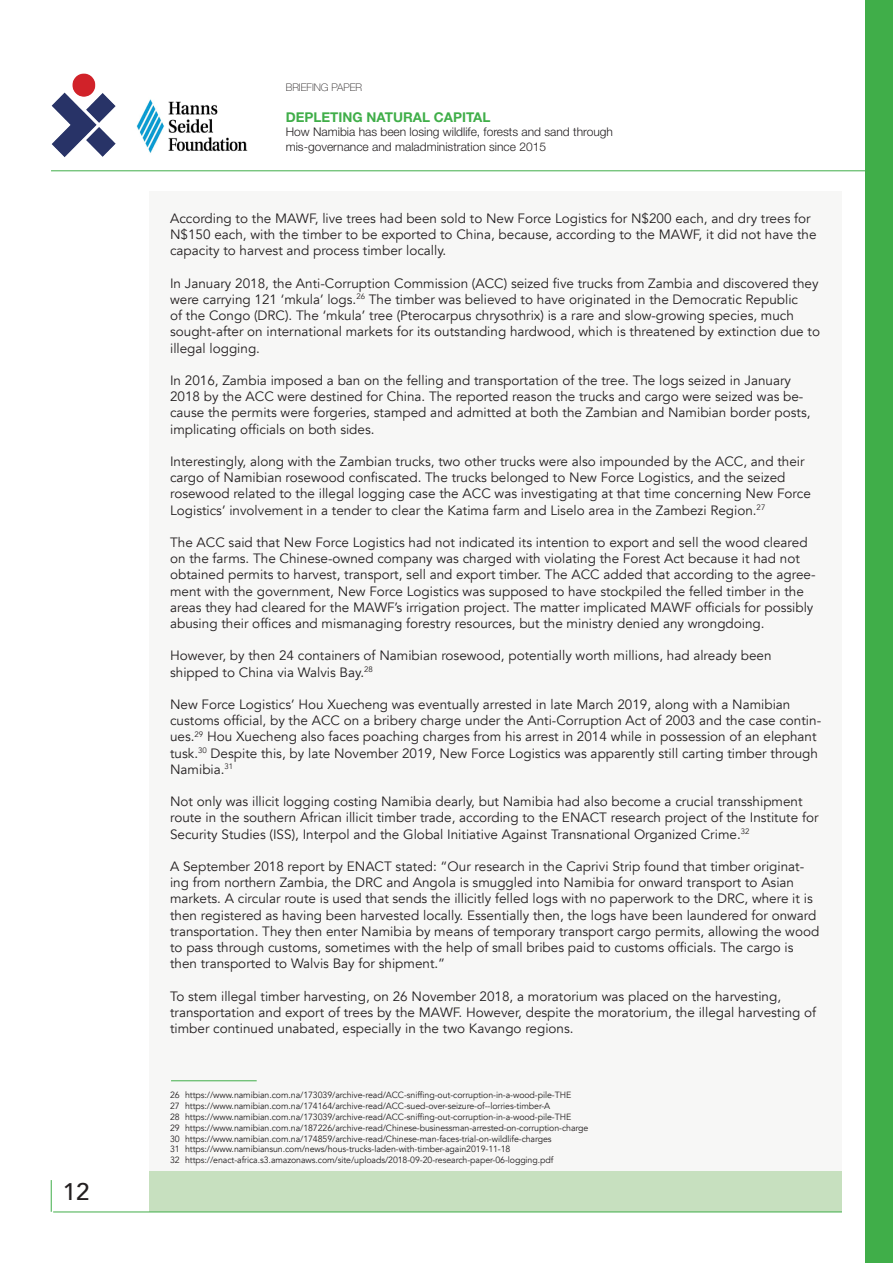
<style>
.page{position:relative;width:893px;height:1263px;background:#fff}
.page>*{position:absolute;margin:0;border:0;box-sizing:border-box;transform-origin:0 0}
.t1{font:500 24px "Avenir";color:#231f20}
.t2{font:13.5px/16.2px "Avenir";color:#231f20}
.t3{font:700 13.5px "Helvetica Neue LT Std";color:#40ae49}
.t4{font:300 12px/14.4px "Helvetica Neue LT Std";color:#231f20}
.t5{font:100 10.5px "Helvetica Neue LT Std";color:#231f20}
.t6{font:9px/10.8px "Avenir";letter-spacing:-.01em;color:#231f20}
</style>
<div class="page">
<hr style="left:51px;top:171px;width:842px;height:1px;background:#40ae49">
<img style="left:51px;top:73px;width:65px;height:85px">
<img style="left:136px;top:99px;width:112px;height:54px">
<div style="left:150px;top:1171px;width:692px;height:41px;background:#c7e0bf"></div>
<div style="left:150px;top:191px;width:692px;height:980px;background:#f7f7f6"></div>
<hr style="left:53px;top:1211px;width:789px;height:1px;background:#40ae49">
<hr style="left:51px;top:1180px;width:1px;height:32px;background:#40ae49">
<div style="left:865px;top:0;width:28px;height:1263px;background:#40ae49"></div>
<hr style="left:171px;top:1080px;width:86px;height:1px;background:#40ae49">
<h1 class="t1" style="left:63px;top:1171px;width:28px">12</h1>
<p class="t5" style="left:286px;top:82px;width:78px">BRIEFING PAPER</p>
<p class="t3" style="left:286px;top:109px;width:206px">DEPLETING NATURAL CAPITAL</p>
<p class="t4" style="left:286px;top:125px;width:329px">How Namibia has been losing wildlife, forests and sand through mis-governance and maladministration since 2015</p>
<p class="t2" style="left:170px;top:210px;width:648px">According to the MAWF, live trees had been sold to New Force Logistics for N$200 each, and dry trees for<br>N$150 each, with the timber to be exported to China, because, according to the MAWF, it did not have the capacity to harvest and process timber locally.</p>
<p class="t2" style="left:170px;top:275px;width:651px">In January 2018, the Anti-Corruption Commission (ACC) seized five trucks from Zambia and discovered they were carrying 121 ‘mkula’ logs.<sup>26</sup> The timber was believed to have originated in the Democratic Republic<br>of the Congo (DRC). The ‘mkula’ tree (Pterocarpus chrysothrix) is a rare and slow-growing species, much sought-after on international markets for its outstanding hardwood, which is threatened by extinction due to illegal logging.</p>
<p class="t2" style="left:170px;top:372px;width:642px">In 2016, Zambia imposed a ban on the felling and transportation of the tree. The logs seized in January 2018 by the ACC were destined for China. The reported reason the trucks and cargo were seized was be&shy;cause the permits were forgeries, stamped and admitted at both the Zambian and Namibian border posts, implicating officials on both sides.</p>
<p class="t2" style="left:170px;top:453px;width:642px">Interestingly, along with the Zambian trucks, two other trucks were also impounded by the ACC, and their cargo of Namibian rosewood confiscated. The trucks belonged to New Force Logistics, and the seized rosewood related to the illegal logging case the ACC was investigating at that time concerning New Force Logistics’ involvement in a tender to clear the Katima farm and Liselo area in the Zambezi Region.<sup>27</sup></p>
<p class="t2" style="left:170px;top:534px;width:647px">The ACC said that New Force Logistics had not indicated its intention to export and sell the wood cleared on the farms. The Chinese-owned company was charged with violating the Forest Act because it had not obtained permits to harvest, transport, sell and export timber. The ACC added that according to the agree&shy;ment with the government, New Force Logistics was supposed to have stockpiled the felled timber in the areas they had cleared for the MAWF’s irrigation project. The matter implicated MAWF officials for possibly abusing their offices and mismanaging forestry resources, but the ministry denied any wrongdoing.</p>
<p class="t2" style="left:170px;top:648px;width:603px">However, by then 24 containers of Namibian rosewood, potentially worth millions, had already been shipped to China via Walvis Bay.<sup>28</sup></p>
<p class="t2" style="left:170px;top:696px;width:653px">New Force Logistics’ Hou Xuecheng was eventually arrested in late March 2019, along with a Namibian customs official, by the ACC on a bribery charge under the Anti-Corruption Act of 2003 and the case contin&shy;ues.<sup>29</sup> Hou Xuecheng also faces poaching charges from his arrest in 2014 while in possession of an elephant tusk.<sup>30</sup> Despite this, by late November 2019, New Force Logistics was apparently still carting timber through Namibia.<sup>31</sup></p>
<p class="t2" style="left:170px;top:794px;width:650px">Not only was illicit logging costing Namibia dearly, but Namibia had also become a crucial transshipment route in the southern African illicit timber trade, according to the ENACT research project of the Institute for<br>Security Studies (ISS), Interpol and the Global Initiative Against Transnational Organized Crime.<sup>32</sup></p>
<p class="t2" style="left:170px;top:858px;width:651px">A September 2018 report by ENACT stated: “Our research in the Caprivi Strip found that timber originat&shy;ing from northern Zambia, the DRC and Angola is smuggled into Namibia for onward transport to Asian markets. A circular route is used that sends the illicitly felled logs with no paperwork to the DRC, where it is then registered as having been harvested locally. Essentially then, the logs have been laundered for onward transportation. They then enter Namibia by means of temporary transport cargo permits, allowing the wood to pass through customs, sometimes with the help of small bribes paid to customs officials. The cargo is then transported to Walvis Bay for shipment.”</p>
<p class="t2" style="left:170px;top:988px;width:648px">To stem illegal timber harvesting, on 26 November 2018, a moratorium was placed on the harvesting, transportation and export of trees by the MAWF. However, despite the moratorium, the illegal harvesting of timber continued unabated, especially in the two Kavango regions.</p>
<p class="t6" style="left:170px;top:1090px;width:420px">26 https://www.namibian.com.na/173039/archive-read/ACC-sniffing-out-corruption-in-a-wood-pile-THE<br>27 https://www.namibian.com.na/174164/archive-read/ACC-sued-over-seizure-of--lorries-timber-A<br>28 https://www.namibian.com.na/173039/archive-read/ACC-sniffing-out-corruption-in-a-wood-pile-THE<br>29 https://www.namibian.com.na/187226/archive-read/Chinese-businessman-arrested-on-corruption-charge 30 https://www.namibian.com.na/174859/archive-read/Chinese-man-faces-trial-on-wildlife-charges<br>31 https://www.namibiansun.com/news/hous-trucks-laden-with-timber-again2019-11-18<br>32 https://enact-africa.s3.amazonaws.com/site/uploads/2018-09-20-research-paper-06-logging.pdf</p>
</div>
